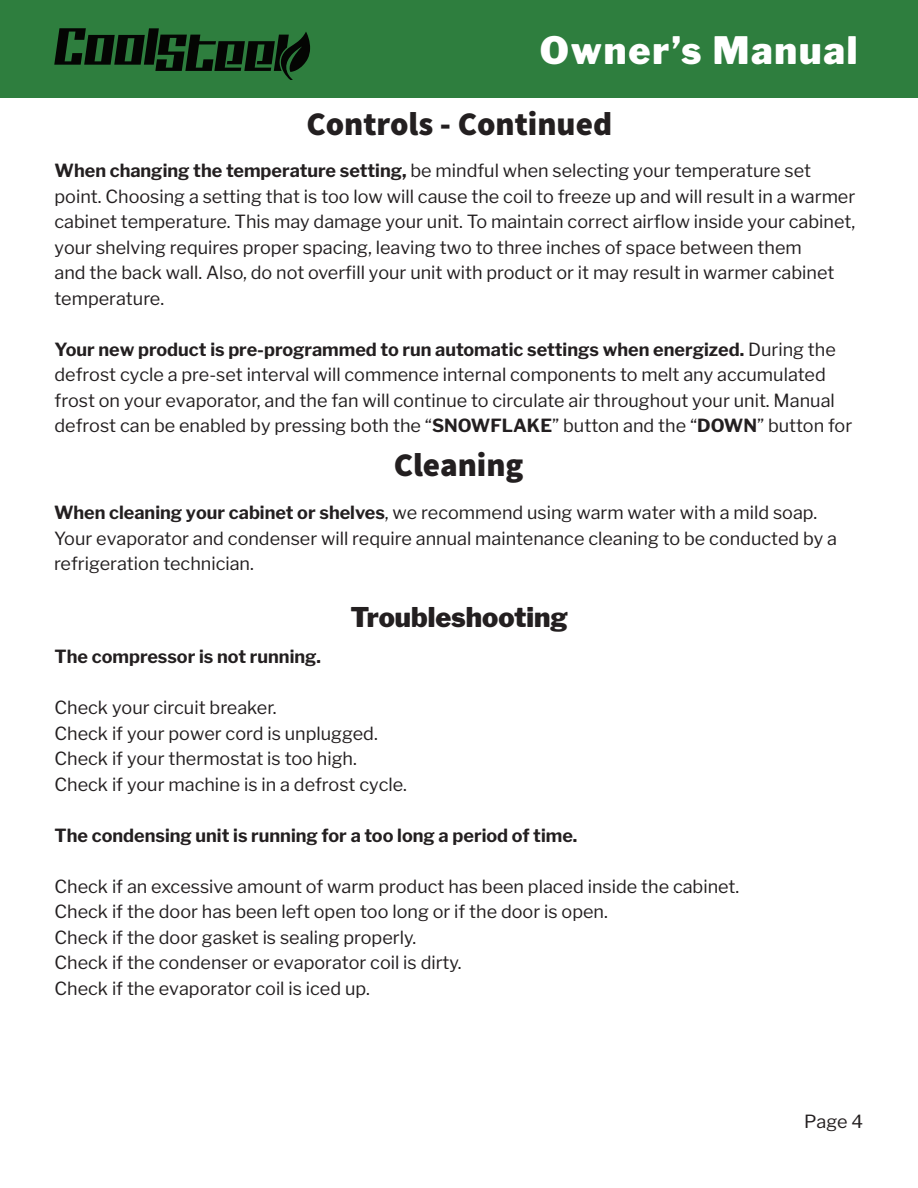
<style>
.page{position:relative;width:918px;height:1188px;background:#fff}
.page>*{position:absolute;margin:0;border:0;box-sizing:border-box;transform-origin:0 0}
.t1{font:900 37.5px "Libre Franklin";letter-spacing:.05em;color:#fff}
.t2{font:900 33px "Source Sans Pro";color:#231f20}
.t3{font:900 27px "Libre Franklin";color:#231f20}
.t4{font:18px/25.5px "Libre Franklin";color:#231f20}
.t5{font:700 18px "Libre Franklin";color:#231f20}
.s1{font-weight:700}
.s2{font-weight:400}
</style>
<div class="page">
<div style="left:0;top:0;width:918px;height:97px;background:#2e7e3e"></div>
<svg style="left:54px;top:28px;width:256px;height:52px"></svg>
<p class="t1" style="left:540px;top:28px;width:319px">Owner’s Manual</p>
<p class="t2" style="left:306px;top:101px;width:307px">Controls - Continued</p>
<p class="t4" style="left:55px;top:158px;width:802px"><span class="s1">When changing the temperature setting,</span> be mindful when selecting your temperature set point. Choosing a setting that is too low will cause the coil to freeze up and will result in a warmer cabinet temperature. This may damage your unit. To maintain correct airflow inside your cabinet, your shelving requires proper spacing, leaving two to three inches of space between them<br>and the back wall. Also, do not overfill your unit with product or it may result in warmer cabinet temperature.</p>
<p class="t5" style="left:55px;top:338px;width:783px">Your new product is pre-programmed to run automatic settings when energized. <span class="s2">During the</span></p>
<p class="t4" style="left:55px;top:362px;width:799px">defrost cycle a pre-set interval will commence internal components to melt any accumulated frost on your evaporator, and the fan will continue to circulate air throughout your unit. Manual defrost can be enabled by pressing both the “<span class="s1">SNOWFLAKE</span>” button and the “<span class="s1">DOWN</span>” button for</p>
<p class="t2" style="left:394px;top:442px;width:131px">Cleaning</p>
<p class="t4" style="left:54px;top:500px;width:785px"><span class="s1">When cleaning your cabinet or shelves</span>, we recommend using warm water with a mild soap.<br>Your evaporator and condenser will require annual maintenance cleaning to be conducted by a refrigeration technician.</p>
<p class="t3" style="left:350px;top:601px;width:219px">Troubleshooting</p>
<p class="t5" style="left:55px;top:646px;width:268px">The compressor is not running.</p>
<p class="t4" style="left:55px;top:695px;width:224px">Check your circuit breaker.</p>
<p class="t4" style="left:55px;top:721px;width:325px">Check if your power cord is unplugged.</p>
<p class="t4" style="left:55px;top:746px;width:304px">Check if your thermostat is too high.</p>
<p class="t4" style="left:55px;top:772px;width:354px">Check if your machine is in a defrost cycle.</p>
<p class="t5" style="left:55px;top:825px;width:524px">The condensing unit is running for a too long a period of time.</p>
<p class="t4" style="left:55px;top:874px;width:686px">Check if an excessive amount of warm product has been placed inside the cabinet.</p>
<p class="t4" style="left:55px;top:899px;width:555px">Check if the door has been left open too long or if the door is open.</p>
<p class="t4" style="left:55px;top:925px;width:363px">Check if the door gasket is sealing properly.</p>
<p class="t4" style="left:55px;top:950px;width:409px">Check if the condenser or evaporator coil is dirty.</p>
<p class="t4" style="left:55px;top:976px;width:317px">Check if the evaporator coil is iced up.</p>
<p class="t4" style="left:804px;top:1109px;width:60px">Page 4</p>
</div>
